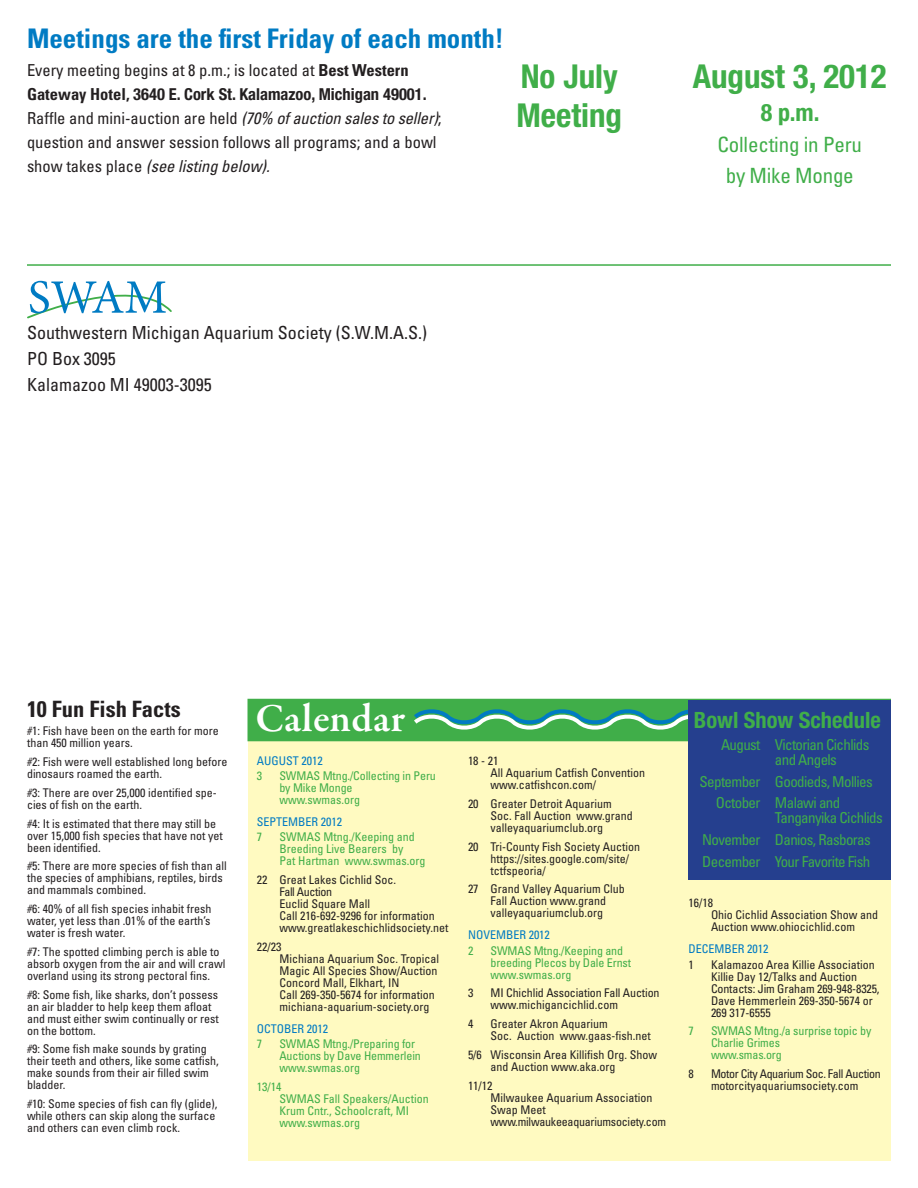
<style>
.page{position:relative;width:918px;height:1188px;background:#fff}
.page>*{position:absolute;margin:0;border:0;box-sizing:border-box;transform-origin:0 0}
.t1{font:600 40.5px "Garamond Premr Pro";letter-spacing:.01em;color:#fff}
.t2{font:700 condensed 33px/39.6px "Helvetica Neue";color:#40ae49}
.t3{font:700 condensed 27px "Univers";color:#007bc3}
.t4{font:700 condensed 24px "Helvetica Neue";color:#40ae49}
.t5{font:700 condensed 22.5px "Helvetica Neue";color:#40ae49}
.t6{font:700 condensed 22.5px "Univers";color:#231f20}
.t7{font:condensed 21px/30.8px "Univers";letter-spacing:-.01em;color:#40ae49;text-align:center}
.t8{font:condensed 18px/25.8px "Univers";color:#231f20}
.t9{font:condensed 16.5px/24px "Univers";color:#231f20}
.t10{font:700 condensed 16.5px "Helvetica Neue";color:#231f20}
.t11{font:condensed 15px/21.8px "Univers";letter-spacing:-.04em;color:#40ae49}
.t12{font:condensed 12px/12px "Univers";color:#231f20}
.t13{font:condensed 12px/12px "Univers";letter-spacing:-.01em;color:#40ae49}
.t14{font:condensed 12px/12px "Univers";letter-spacing:-.03em;color:#231f20}
.t15{font:condensed 12px "Univers";color:#007bc3}
.s1{font-weight:700}
.s2{font-family:"Univers"}
.s3{font-style:italic}
</style>
<div class="page">
<div style="left:248px;top:700px;width:643px;height:461px;background:#fffac1"></div>
<div style="left:248px;top:699px;width:643px;height:42px;background:#40ae49"></div>
<svg style="left:414px;top:709px;width:274px;height:21px"></svg>
<hr style="left:27px;top:264px;width:864px;height:2px;background:#40ae49">
<svg style="left:27px;top:281px;width:145px;height:38px"></svg>
<div style="left:688px;top:700px;width:203px;height:180px;background:#253f8e"></div>
<h3 class="t3" style="left:27px;top:22px;width:478px">Meetings are the first Friday of each month!</h3>
<h3 class="t9" style="left:27px;top:58px;width:383px">Every meeting begins at 8 p.m.; is located at <span class="s1">Best Western</span></h3>
<h3 class="t10" style="left:27px;top:84px;width:401px"><span class="s2">Gateway Hotel,</span> 3640 E. Cork St. Kalamazoo, Michigan 49001.</h3>
<h3 class="t9" style="left:27px;top:106px;width:416px">Raffle and mini-auction are held <span class="s3">(70% of auction sales to seller)</span>; question and answer session follows all programs; and a bowl show takes place <span class="s3">(see listing below).</span></h3>
<h2 class="t2" style="left:516px;top:56px;width:107px">No July<br>Meeting</h2>
<h2 class="t2" style="left:693px;top:56px;width:196px">August 3, 2012</h2>
<h3 class="t4" style="left:761px;top:98px;width:60px">8 p.m.</h3>
<h3 class="t7" style="left:717px;top:129px;width:146px">Collecting in Peru by Mike Monge</h3>
<h3 class="t8" style="left:27px;top:320px;width:402px">Southwestern Michigan Aquarium Society (S.W.M.A.S.)<br>PO Box 3095<br>Kalamazoo MI 49003-3095</h3>
<h3 class="t6" style="left:27px;top:695px;width:155px">10 Fun Fish Facts</h3>
<p class="t12" style="left:27px;top:725px;width:193px">#1: Fish have been on the earth for more than 450 million years.</p>
<p class="t12" style="left:27px;top:756px;width:202px">#2: Fish were well established long before dinosaurs roamed the earth.</p>
<p class="t12" style="left:27px;top:786px;width:191px">#3: There are over 25,000 identified spe&shy;cies of fish on the earth.</p>
<p class="t12" style="left:27px;top:817px;width:197px">#4: It is estimated that there may still be over 15,000 fish species that have not yet been identified.</p>
<p class="t12" style="left:27px;top:860px;width:201px">#5: There are more species of fish than all the species of amphibians, reptiles, birds and mammals combined.</p>
<p class="t12" style="left:27px;top:903px;width:186px;text-align:justify">#6: 40% of all fish species inhabit fresh water, yet less than .01% of the earth’s water is fresh water.</p>
<p class="t12" style="left:27px;top:945px;width:200px">#7: The spotted climbing perch is able to absorb oxygen from the air and will crawl overland using its strong pectoral fins.</p>
<p class="t12" style="left:27px;top:988px;width:193px">#8: Some fish, like sharks, don’t possess an air bladder to help keep them afloat and must either swim continually or rest on the bottom.</p>
<p class="t12" style="left:27px;top:1043px;width:193px">#9: Some fish make sounds by grating their teeth and others, like some catfish, make sounds from their air filled swim bladder.</p>
<p class="t12" style="left:27px;top:1098px;width:192px">#10: Some species of fish can fly (glide), while others can skip along the surface and others can even climb rock.</p>
<h1 class="t1" style="left:255px;top:694px;width:151px">Calendar</h1>
<p class="t15" style="left:257px;top:753px;width:67px">august 2012</p>
<p class="t13" style="left:257px;top:770px;width:7px">3</p>
<p class="t13" style="left:279px;top:770px;width:158px">SWMAS Mtng./Collecting in Peru by Mike Monge www.swmas.org</p>
<p class="t15" style="left:257px;top:814px;width:87px">September 2012</p>
<p class="t13" style="left:257px;top:831px;width:7px">7</p>
<p class="t13" style="left:279px;top:831px;width:148px">SWMAS Mtng./Keeping and<br>Breeding Live Bearers by<br>Pat Hartman www.swmas.org</p>
<p class="t12" style="left:257px;top:874px;width:141px">22 Great Lakes Cichlid Soc.</p>
<p class="t14" style="left:279px;top:886px;width:54px">Fall Auction</p>
<p class="t12" style="left:257px;top:898px;width:115px">Euclid Square Mall</p>
<p class="t12" style="left:279px;top:910px;width:157px">Call 216-692-9296 for information</p>
<p class="t12" style="left:279px;top:922px;width:171px">www.greatlakeschichlidsociety.net</p>
<p class="t12" style="left:279px;top:941px;width:161px;text-indent:-22px">22/23<br>Michiana Aquarium Soc. Tropical<br>Magic All Species Show/Auction<br>Concord Mall, Elkhart, IN<br>Call 269-350-5674 for information michiana-aquarium-society.org</p>
<p class="t15" style="left:257px;top:1021px;width:8px">octob</p>
<p class="t15" style="left:292px;top:1021px;width:38px">er 2012</p>
<p class="t13" style="left:257px;top:1038px;width:7px">7</p>
<p class="t13" style="left:279px;top:1038px;width:143px">SWMAS Mtng./Preparing for<br>Auctions by Dave Hemmerlein www.swmas.org</p>
<p class="t13" style="left:279px;top:1080px;width:151px;text-indent:-22px">13/14<br>SWMAS Fall Speakers/Auction<br>Krum Cntr., Schoolcraft, MI www.swmas.org</p>
<p class="t12" style="left:490px;top:755px;width:156px;text-indent:-22px">18 - 21<br>All Aquarium Catfish Convention www.catfishcon.com/</p>
<p class="t12" style="left:490px;top:798px;width:144px;text-indent:-22px">20 Greater Detroit Aquarium<br>Soc. Fall Auction www.grand valleyaquariumclub.org</p>
<p class="t12" style="left:490px;top:840px;width:151px;text-indent:-22px">20 Tri-County Fish Society Auction https://sites.google.com/site/ tctfspeoria/</p>
<p class="t12" style="left:468px;top:883px;width:158px;text-align:center">27 Grand Valley Aquarium Club<br>Fall Auction www.grand valleyaquariumclub.org</p>
<p class="t15" style="left:468px;top:928px;width:8px">nov</p>
<p class="t15" style="left:490px;top:928px;width:61px">ember 2012</p>
<p class="t13" style="left:468px;top:944px;width:7px">2</p>
<p class="t13" style="left:490px;top:944px;width:142px">SWMAS Mtng./Keeping and breeding Plecos by Dale Ernst www.swmas.org</p>
<p class="t12" style="left:468px;top:987px;width:7px">3</p>
<p class="t12" style="left:490px;top:987px;width:171px">MI Chichlid Association Fall Auction www.michigancichlid.com</p>
<p class="t12" style="left:468px;top:1018px;width:7px">4</p>
<p class="t12" style="left:490px;top:1018px;width:162px">Greater Akron Aquarium<br>Soc. Auction www.gaas-fish.net</p>
<p class="t12" style="left:490px;top:1049px;width:168px;text-indent:-22px">5/6 Wisconsin Area Killifish Org. Show and Auction www.aka.org</p>
<p class="t12" style="left:490px;top:1079px;width:177px;text-indent:-22px">11/12<br>Milwaukee Aquarium Association<br>Swap Meet www.milwaukeeaquariumsociety.com</p>
<h3 class="t5" style="left:694px;top:706px;width:188px">Bowl Show Schedule</h3>
<p class="t11" style="left:775px;top:737px;width:96px;line-height:15px;text-indent:-54px">August Victorian Cichlids and Angels</p>
<p class="t11" style="left:716px;top:770px;width:158px;text-indent:-16px">September Goodieds, Mollies<br>October Malawi and</p>
<p class="t11" style="left:702px;top:807px;width:182px;text-indent:73px">Tanganyika Cichlids<br>November Danios, Rasboras<br>December Your Favorite Fish</p>
<p class="t12" style="left:711px;top:897px;width:169px;text-indent:-22px">16/18<br>Ohio Cichlid Association Show and<br>Auction www.ohiocichlid.com</p>
<p class="t15" style="left:688px;top:941px;width:81px">December 2012</p>
<p class="t12" style="left:688px;top:958px;width:7px">1</p>
<p class="t12" style="left:711px;top:958px;width:170px">Kalamazoo Area Killie Association<br>Killie Day 12/Talks and Auction<br>Contacts: Jim Graham 269-948-8325,<br>Dave Hemmerlein 269-350-5674 or<br>269 317-6555</p>
<p class="t13" style="left:688px;top:1025px;width:7px">7</p>
<p class="t13" style="left:711px;top:1025px;width:162px">SWMAS Mtng./a surprise topic by<br>Charlie Grimes<br>www.smas.org</p>
<p class="t12" style="left:688px;top:1068px;width:7px">8</p>
<p class="t14" style="left:711px;top:1068px;width:171px">Motor City Aquarium Soc. Fall Auction motorcityaquariumsociety.com</p>
</div>
